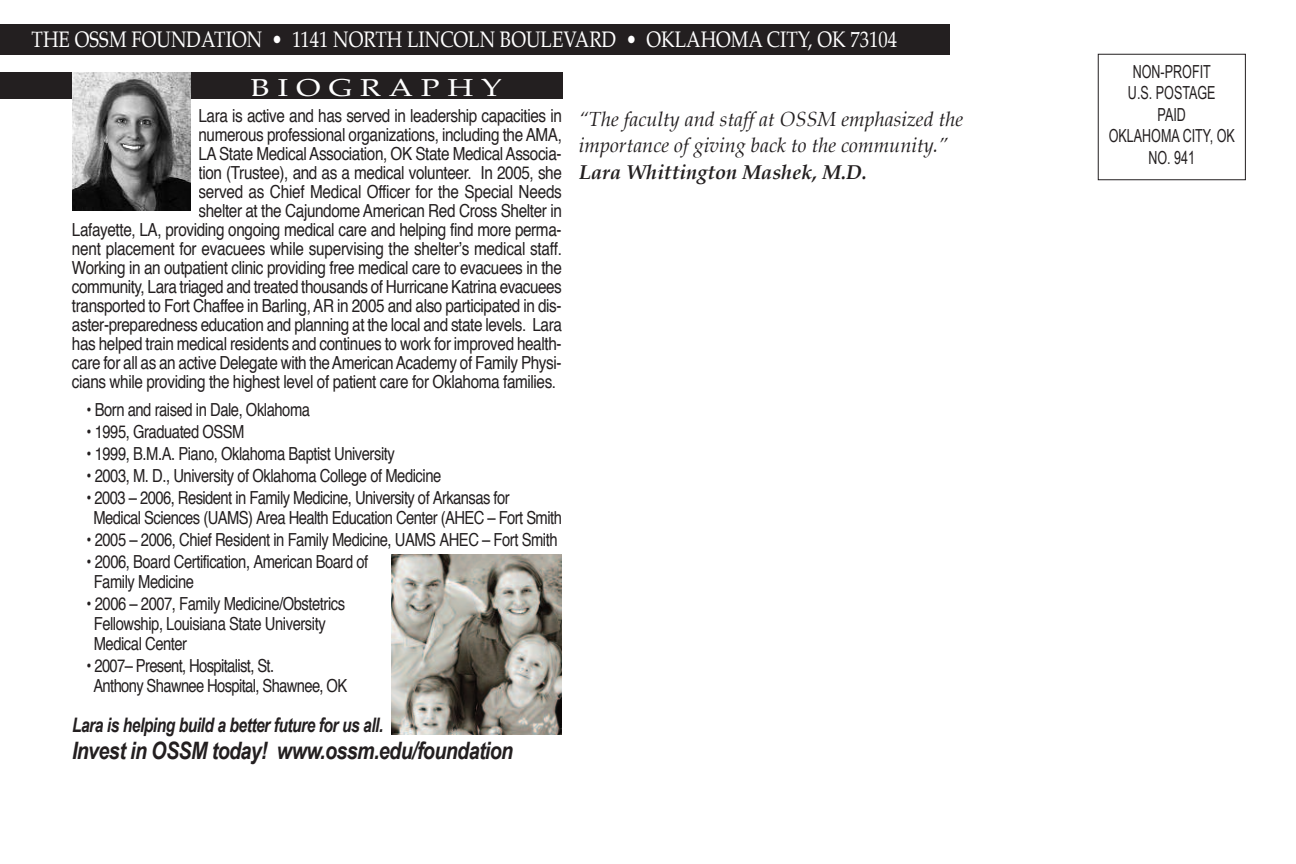
<style>
.page{position:relative;width:1296px;height:864px;background:#fff}
.page>*{position:absolute;margin:0;border:0;box-sizing:border-box;transform-origin:0 0}
.t1{font:italic 700 24px "Arial Narrow";letter-spacing:-.025em;color:#231f20}
.t2{font:24px "Palatino";letter-spacing:.25em;color:#fff;scale:1.3 1}
.t3{font:22px "Palatino";color:#fff;scale:.85 1}
.t4{font:italic 20px/26.4px "Palatino";color:#231f20}
.t5{font:italic 700 20px "Arial Narrow";letter-spacing:-.025em;color:#231f20;scale:.95 1}
.t6{font:italic 700 20px "Palatino";color:#231f20}
.t7{font:18px "Helvetica";letter-spacing:-.025em;color:#231f20;scale:.85 1}
.t8{font:condensed 18px/20px "Helvetica";letter-spacing:-.025em;color:#231f20}
.t9{font:18px/21.6px "Arial Narrow";color:#231f20;text-align:center;scale:.85 1}
</style>
<div class="page">
<div style="left:0;top:25px;width:950px;height:30px;background:#231f20"></div>
<div style="left:1098px;top:54px;width:148px;height:126px;border:1px solid #231f20"></div>
<div style="left:0;top:72px;width:563px;height:27px;background:#231f20"></div>
<img style="left:72px;top:72px;width:118px;height:139px">
<img style="left:391px;top:554px;width:170px;height:181px">
<p class="t3" style="left:32px;top:29px;width:1020px">THE OSSM FOUNDATION • 1141 NORTH LINCOLN BOULEVARD • OKLAHOMA CITY, OK 73104</p>
<h1 class="t2" style="left:251px;top:76px;width:195px">BIOGRAPHY</h1>
<p class="t7" style="left:198px;top:109px;width:429px">Lara is active and has served in leadership capacities in</p>
<p class="t7" style="left:198px;top:128px;width:429px">numerous professional organizations, including the AMA,</p>
<p class="t7" style="left:199px;top:147px;width:429px">LA State Medical Association, OK State Medical Associa-</p>
<p class="t7" style="left:198px;top:166px;width:429px">tion (Trustee), and as a medical volunteer. In 2005, she</p>
<p class="t7" style="left:199px;top:185px;width:429px">served as Chief Medical Officer for the Special Needs</p>
<p class="t7" style="left:199px;top:204px;width:429px">shelter at the Cajundome American Red Cross Shelter in</p>
<p class="t7" style="left:72px;top:223px;width:577px">Lafayette, LA, providing ongoing medical care and helping find more perma-</p>
<p class="t7" style="left:72px;top:242px;width:578px">nent placement for evacuees while supervising the shelter’s medical staff.</p>
<p class="t7" style="left:72px;top:261px;width:578px">Working in an outpatient clinic providing free medical care to evacuees in the</p>
<p class="t7" style="left:72px;top:280px;width:578px">community, Lara triaged and treated thousands of Hurricane Katrina evacuees</p>
<p class="t7" style="left:72px;top:299px;width:577px">transported to Fort Chaffee in Barling, AR in 2005 and also participated in dis-</p>
<p class="t7" style="left:72px;top:318px;width:578px">aster-preparedness education and planning at the local and state levels. Lara</p>
<p class="t7" style="left:72px;top:337px;width:577px">has helped train medical residents and continues to work for improved health-</p>
<p class="t7" style="left:72px;top:356px;width:577px">care for all as an active Delegate with the American Academy of Family Physi-</p>
<p class="t7" style="left:72px;top:375px;width:571px">cians while providing the highest level of patient care for Oklahoma families.</p>
<p class="t8" style="left:86px;top:402px;width:225px">• Born and raised in Dale, Oklahoma</p>
<p class="t8" style="left:86px;top:424px;width:160px">• 1995, Graduated OSSM</p>
<p class="t8" style="left:86px;top:446px;width:310px">• 1999, B.M.A. Piano, Oklahoma Baptist University</p>
<p class="t8" style="left:86px;top:468px;width:356px">• 2003, M. D., University of Oklahoma College of Medicine</p>
<p class="t8" style="left:94px;top:490px;width:470px;text-indent:-7px">• 2003 – 2006, Resident in Family Medicine, University of Arkansas for<br>Medical Sciences (UAMS) Area Health Education Center (AHEC – Fort Smith</p>
<p class="t8" style="left:86px;top:532px;width:473px">• 2005 – 2006, Chief Resident in Family Medicine, UAMS AHEC – Fort Smith</p>
<p class="t8" style="left:94px;top:554px;width:276px;text-indent:-7px">• 2006, Board Certification, American Board of<br>Family Medicine</p>
<p class="t8" style="left:94px;top:596px;width:253px;text-indent:-7px">• 2006 – 2007, Family Medicine/Obstetrics<br>Fellowship, Louisiana State University<br>Medical Center</p>
<p class="t8" style="left:93px;top:658px;width:255px;text-indent:-7px">• 2007– Present, Hospitalist, St.<br>Anthony Shawnee Hospital, Shawnee, OK</p>
<p class="t5" style="left:72px;top:714px;width:329px">Lara is helping build a better future for us all.</p>
<h1 class="t1" style="left:72px;top:736px;width:443px">Invest in OSSM today! www.ossm.edu/foundation</h1>
<p class="t4" style="left:579px;top:107px;width:386px">“The faculty and staff at OSSM emphasized the importance of giving back to the community.”</p>
<p class="t6" style="left:579px;top:162px;width:289px">Lara Whittington Mashek, M.D.</p>
<p class="t9" style="left:1109px;top:60px;width:150px">NON-PROFIT<br>U.S. POSTAGE<br>PAID<br>OKLAHOMA CITY, OK<br>NO. 941</p>
</div>
